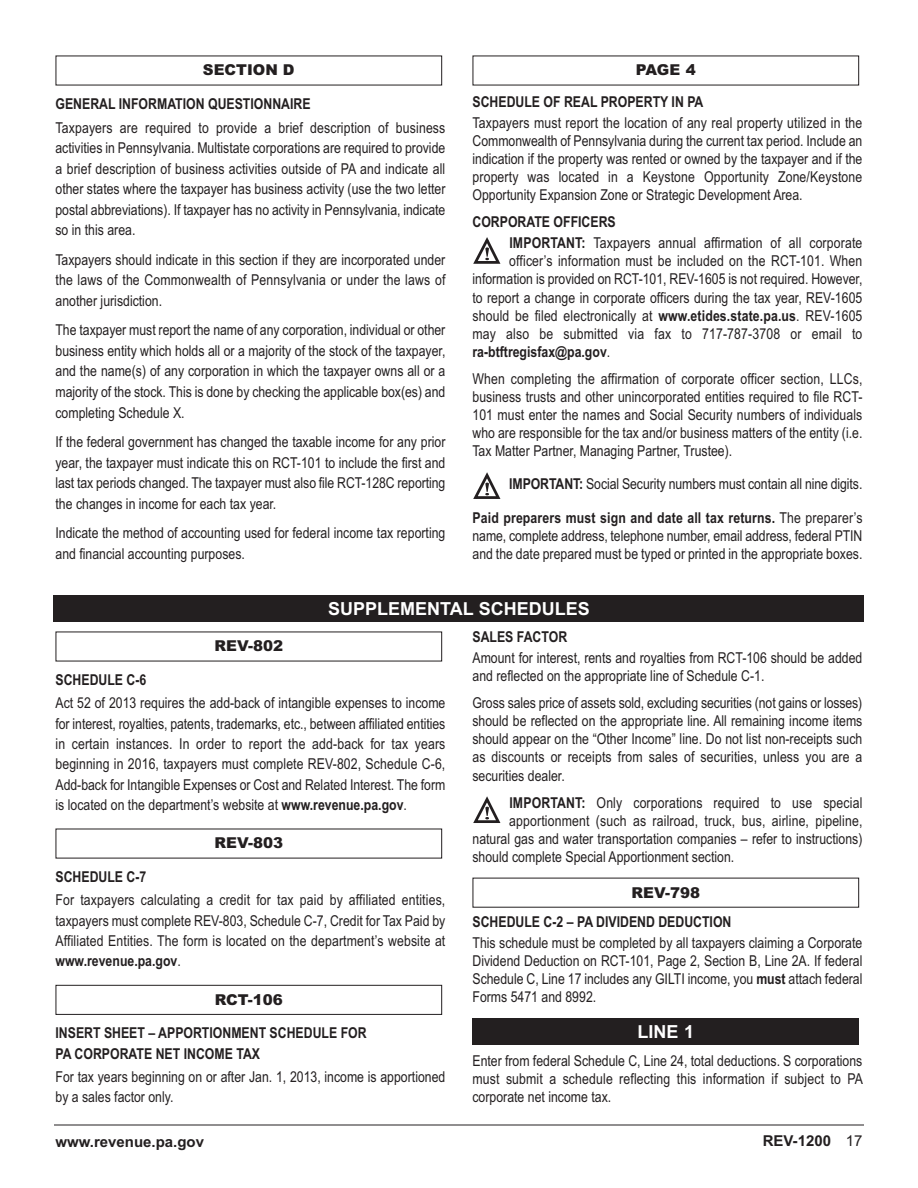
<style>
.page{position:relative;width:918px;height:1188px;background:#fff}
.page>*{position:absolute;margin:0;border:0;box-sizing:border-box;transform-origin:0 0}
.t1{font:700 18px "Arial";color:#fff}
.t2{font:15px/20.5px "Arial Narrow";color:#231f20;text-align:justify}
.t3{font:700 15px/20.4px "Arial Narrow";color:#231f20}
.t4{font:900 15px "Arial";color:#231f20}
.t5{font:700 15px "Arial";color:#231f20}
.t6{font:15px "Arial";color:#231f20}
.s1{font-weight:700}
.s2{font-weight:400}
</style>
<div class="page">
<svg style="left:473px;top:237px;width:27px;height:27px"></svg>
<svg style="left:473px;top:473px;width:27px;height:26px"></svg>
<hr style="left:54px;top:1125px;width:810px;height:1px;background:#231f20">
<div style="left:54px;top:596px;width:810px;height:26px;background:#231f20"></div>
<div style="left:55px;top:985px;width:387px;height:30px;border:1px solid #231f20"></div>
<svg style="left:473px;top:797px;width:27px;height:26px"></svg>
<div style="left:472px;top:1018px;width:387px;height:27px;background:#231f20"></div>
<p class="t4" style="left:203px;top:61px;width:93px">SECTION D</p>
<p class="t4" style="left:636px;top:61px;width:61px">PAGE 4</p>
<p class="t3" style="left:55px;top:95px;width:257px">GENERAL INFORMATION QUESTIONNAIRE</p>
<p class="t2" style="left:55px;top:119px;width:391px">Taxpayers are required to provide a brief description of business activities in Pennsylvania. Multistate corporations are required to provide a brief description of business activities outside of PA and indicate all other states where the taxpayer has business activity (use the two letter postal abbreviations). If taxpayer has no activity in Pennsylvania, indicate so in this area.</p>
<p class="t2" style="left:55px;top:251px;width:391px">Taxpayers should indicate in this section if they are incorporated under the laws of the Commonwealth of Pennsylvania or under the laws of another jurisdiction.</p>
<p class="t2" style="left:55px;top:321px;width:391px">The taxpayer must report the name of any corporation, individual or other business entity which holds all or a majority of the stock of the taxpayer, and the name(s) of any corporation in which the taxpayer owns all or a majority of the stock. This is done by checking the applicable box(es) and completing Schedule X.</p>
<p class="t2" style="left:55px;top:433px;width:391px">If the federal government has changed the taxable income for any prior year, the taxpayer must indicate this on RCT-101 to include the first and last tax periods changed. The taxpayer must also file RCT-128C reporting the changes in income for each tax year.</p>
<p class="t2" style="left:55px;top:524px;width:391px">Indicate the method of accounting used for federal income tax reporting and financial accounting purposes.</p>
<p class="t3" style="left:473px;top:93px;width:233px">SCHEDULE OF REAL PROPERTY IN PA</p>
<p class="t2" style="left:473px;top:115px;width:391px;line-height:18.1px">Taxpayers must report the location of any real property utilized in the Commonwealth of Pennsylvania during the current tax period. Include an indication if the property was rented or owned by the taxpayer and if the property was located in a Keystone Opportunity Zone/Keystone Opportunity Expansion Zone or Strategic Development Area.</p>
<p class="t3" style="left:473px;top:213px;width:145px">CORPORATE OFFICERS</p>
<p class="t2" style="left:509px;top:234px;width:355px"><span class="s1">IMPORTANT:</span> Taxpayers annual affirmation of all corporate</p>
<p class="t2" style="left:509px;top:252px;width:355px">officer’s information must be included on the RCT-101. When</p>
<p class="t2" style="left:473px;top:270px;width:391px">information is provided on RCT-101, REV-1605 is not required. However,</p>
<p class="t2" style="left:473px;top:289px;width:391px">to report a change in corporate officers during the tax year, REV-1605</p>
<p class="t2" style="left:473px;top:307px;width:392px">should be filed electronically at <span class="s1">www.etides.state.pa.us</span>. REV-1605</p>
<p class="t2" style="left:473px;top:325px;width:391px">may also be submitted via fax to 717-787-3708 or email to</p>
<p class="t3" style="left:473px;top:343px;width:139px">ra-btftregisfax@pa.gov<span class="s2">.</span></p>
<p class="t2" style="left:473px;top:371px;width:391px;line-height:18.1px">When completing the affirmation of corporate officer section, LLCs, business trusts and other unincorporated entities required to file RCT-101 must enter the names and Social Security numbers of individuals who are responsible for the tax and/or business matters of the entity (i.e.<br>Tax Matter Partner, Managing Partner, Trustee).</p>
<p class="t2" style="left:509px;top:475px;width:355px"><span class="s1">IMPORTANT:</span> Social Security numbers must contain all nine digits.</p>
<p class="t2" style="left:473px;top:510px;width:391px;line-height:18.1px"><span class="s1">Paid preparers must sign and date all tax returns.</span> The preparer’s name, complete address, telephone number, email address, federal PTIN and the date prepared must be typed or printed in the appropriate boxes.</p>
<p class="t1" style="left:328px;top:598px;width:263px">SUPPLEMENTAL SCHEDULES</p>
<p class="t4" style="left:215px;top:637px;width:70px">REV-802</p>
<p class="t3" style="left:55px;top:671px;width:92px">SCHEDULE C-6</p>
<p class="t2" style="left:55px;top:694px;width:391px">Act 52 of 2013 requires the add-back of intangible expenses to income for interest, royalties, patents, trademarks, etc., between affiliated entities in certain instances. In order to report the add-back for tax years beginning in 2016, taxpayers must complete REV-802, Schedule C-6, Add-back for Intangible Expenses or Cost and Related Interest. The form is located on the department’s website at <span class="s1">www.revenue.pa.gov</span>.</p>
<p class="t4" style="left:215px;top:834px;width:70px">REV-803</p>
<p class="t3" style="left:55px;top:868px;width:92px">SCHEDULE C-7</p>
<p class="t2" style="left:55px;top:891px;width:391px">For taxpayers calculating a credit for tax paid by affiliated entities, taxpayers must complete REV-803, Schedule C-7, Credit for Tax Paid by Affiliated Entities. The form is located on the department’s website at <span class="s1">www.revenue.pa.gov</span>.</p>
<p class="t4" style="left:215px;top:991px;width:69px">RCT-106</p>
<p class="t3" style="left:55px;top:1024px;width:313px">INSERT SHEET – APPORTIONMENT SCHEDULE FOR<br>PA CORPORATE NET INCOME TAX</p>
<p class="t2" style="left:55px;top:1068px;width:391px">For tax years beginning on or after Jan. 1, 2013, income is apportioned by a sales factor only.</p>
<p class="t5" style="left:55px;top:1133px;width:150px">www.revenue.pa.gov</p>
<p class="t3" style="left:472px;top:628px;width:96px">SALES FACTOR</p>
<p class="t2" style="left:472px;top:651px;width:391px;line-height:18px">Amount for interest, rents and royalties from RCT-106 should be added and reflected on the appropriate line of Schedule C-1.</p>
<p class="t2" style="left:472px;top:696px;width:391px;line-height:18px">Gross sales price of assets sold, excluding securities (not gains or losses) should be reflected on the appropriate line. All remaining income items should appear on the “Other Income” line. Do not list non-receipts such as discounts or receipts from sales of securities, unless you are a securities dealer.</p>
<p class="t2" style="left:509px;top:793px;width:355px"><span class="s1">IMPORTANT:</span> Only corporations required to use special</p>
<p class="t2" style="left:509px;top:811px;width:355px">apportionment (such as railroad, truck, bus, airline, pipeline,</p>
<p class="t2" style="left:472px;top:829px;width:391px">natural gas and water transportation companies – refer to instructions)</p>
<p class="t2" style="left:472px;top:847px;width:263px">should complete Special Apportionment section.</p>
<p class="t4" style="left:632px;top:884px;width:70px">REV-798</p>
<p class="t3" style="left:472px;top:913px;width:261px">SCHEDULE C-2 – PA DIVIDEND DEDUCTION</p>
<p class="t2" style="left:472px;top:935px;width:391px;line-height:18px">This schedule must be completed by all taxpayers claiming a Corporate Dividend Deduction on RCT-101, Page 2, Section B, Line 2A. If federal Schedule C, Line 17 includes any GILTI income, you <span class="s1">must</span> attach federal Forms 5471 and 8992.</p>
<p class="t1" style="left:638px;top:1021px;width:58px">LINE 1</p>
<p class="t2" style="left:472px;top:1054px;width:392px;line-height:18px">Enter from federal Schedule C, Line 24, total deductions. S corporations must submit a schedule reflecting this information if subject to PA corporate net income tax.</p>
<p class="t5" style="left:763px;top:1132px;width:70px">REV-1200</p>
<p class="t6" style="left:846px;top:1132px;width:18px">17</p>
</div>
